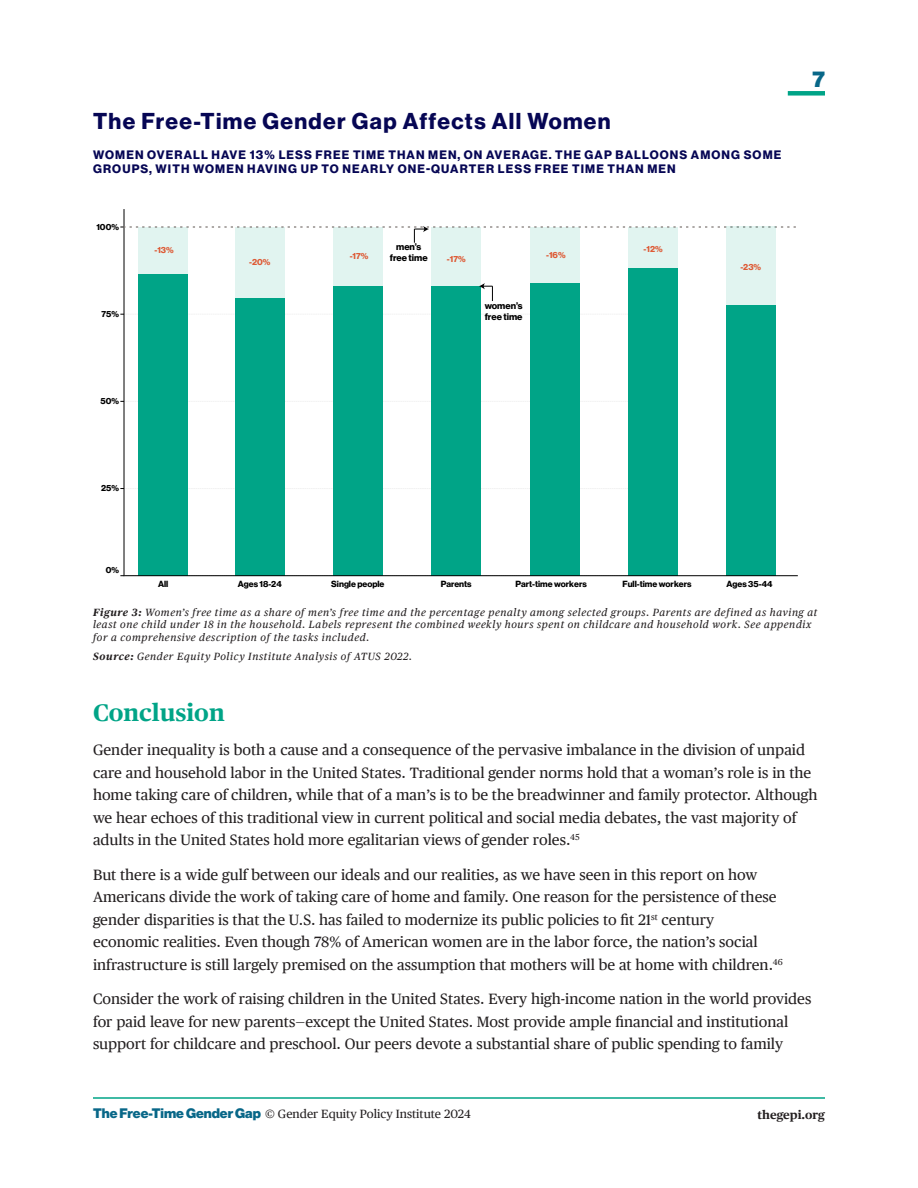
<style>
.page{position:relative;width:918px;height:1188px;background:#fff}
.page>*{position:absolute;margin:0;border:0;box-sizing:border-box;transform-origin:0 0}
.Body{font:700 24px "Publico Text LCG";color:#00a487}
.t1{font:700 22.5px "Neue Haas Display";letter-spacing:.06em;color:#060654}
.t2{font:900 22.5px "Neue Haas Display";color:#086788}
.Body-2{font:15px/22.5px "Publico Text LCG";color:#231f20}
.t3{font:700 12px/14.4px "Neue Haas Display";letter-spacing:.09em;color:#060654}
.t4{font:12px "Publico Text LCG";color:#231f20}
.t5{font:700 12px "Publico Text LCG";color:#231f20}
.t6{font:italic 10.5px/12.6px "Publico Text LCG";letter-spacing:.06em;color:#231f20}
.t7{font:700 9.45px/11.2px "Neue Haas Display";color:#000}
.t8{font:700 8.7px "Neue Haas Display";color:#000}
.t9{font:700 8.7px "Neue Haas Display";color:#df5a35}
.s1{font-weight:700}
.s2{font-family:"Neue Haas Display";font-weight:900;font-size:13.5px;color:#086788}
</style>
<div class="page">
<hr style="left:93px;top:1097px;width:732px;height:2px;background:#00a487">
<div style="left:788px;top:91px;width:37px;height:5px;background:#00a487"></div>
<svg style="left:120px;top:488px;width:508px;height:1px"></svg>
<svg style="left:120px;top:401px;width:508px;height:1px"></svg>
<svg style="left:120px;top:575px;width:549px;height:2px"></svg>
<div style="left:726px;top:305px;width:49px;height:271px;background:#00a487"></div>
<div style="left:628px;top:268px;width:50px;height:308px;background:#00a487"></div>
<div style="left:530px;top:284px;width:50px;height:292px;background:#00a487"></div>
<div style="left:431px;top:286px;width:49px;height:290px;background:#00a487"></div>
<div style="left:333px;top:286px;width:50px;height:290px;background:#00a487"></div>
<div style="left:235px;top:298px;width:50px;height:278px;background:#00a487"></div>
<div style="left:138px;top:274px;width:50px;height:302px;background:#00a487"></div>
<div style="left:530px;top:227px;width:50px;height:57px;background:#e1f4f0"></div>
<div style="left:431px;top:243px;width:49px;height:43px;background:#e1f4f0"></div>
<div style="left:333px;top:227px;width:50px;height:59px;background:#e1f4f0"></div>
<div style="left:235px;top:227px;width:50px;height:71px;background:#e1f4f0"></div>
<div style="left:138px;top:227px;width:50px;height:47px;background:#e1f4f0"></div>
<hr style="left:125px;top:575px;width:672px;height:1px;background:#000">
<hr style="left:124px;top:210px;width:1px;height:366px;background:#000">
<div style="left:628px;top:227px;width:50px;height:41px;background:#e1f4f0"></div>
<svg style="left:479px;top:283px;width:14px;height:18px"></svg>
<div style="left:726px;top:226px;width:50px;height:81px;background:#e1f4f0"></div>
<svg style="left:120px;top:226px;width:676px;height:17px"></svg>
<p class="t1" style="left:93px;top:108px;width:519px">The Free-Time Gender Gap Affects All Women</p>
<p class="t3" style="left:93px;top:148px;width:690px">WOMEN OVERALL HAVE 13% LESS FREE TIME THAN MEN, ON AVERAGE. THE GAP BALLOONS AMONG SOME<br>GROUPS, WITH WOMEN HAVING UP TO NEARLY ONE-QUARTER LESS FREE TIME THAN MEN</p>
<p class="t8" style="left:96px;top:222px;width:24px">100%</p>
<p class="t8" style="left:101px;top:309px;width:19px">75%</p>
<p class="t8" style="left:100px;top:396px;width:20px">50%</p>
<p class="t9" style="left:155px;top:245px;width:21px">-13%</p>
<p class="t9" style="left:249px;top:257px;width:23px">-20%</p>
<p class="t9" style="left:350px;top:251px;width:20px">-17%</p>
<p class="t7" style="left:390px;top:241px;width:39px;text-align:center">men’s free time</p>
<p class="t9" style="left:447px;top:254px;width:20px">-17%</p>
<p class="t7" style="left:485px;top:300px;width:39px">women’s free time</p>
<p class="t9" style="left:546px;top:249px;width:21px">-16%</p>
<p class="t9" style="left:644px;top:244px;width:21px">-12%</p>
<p class="t9" style="left:740px;top:262px;width:22px">-23%</p>
<h2 class="t2" style="left:812px;top:66px;width:14px">7</h2>
<p class="t8" style="left:101px;top:483px;width:19px">25%</p>
<p class="t8" style="left:106px;top:565px;width:15px">0%</p>
<p class="t8" style="left:158px;top:578px;width:12px">All</p>
<p class="t8" style="left:238px;top:578px;width:45px">Ages 18-24</p>
<p class="t8" style="left:331px;top:578px;width:55px">Single people</p>
<p class="t8" style="left:441px;top:578px;width:33px">Parents</p>
<p class="t8" style="left:515px;top:578px;width:73px">Part-time workers</p>
<p class="t8" style="left:622px;top:578px;width:71px">Full-time workers</p>
<p class="t8" style="left:727px;top:578px;width:47px">Ages 35-44</p>
<p class="t6" style="left:93px;top:605px;width:726px"><span class="s1">Figure 3:</span> Women’s free time as a share of men’s free time and the percentage penalty among selected groups. Parents are defined as having at least one child under 18 in the household. Labels represent the combined weekly hours spent on childcare and household work. See appendix for a comprehensive description of the tasks included.</p>
<p class="t6" style="left:93px;top:650px;width:321px"><span class="s1">Source:</span> Gender Equity Policy Institute Analysis of ATUS 2022.</p>
<p class="Body" style="left:93px;top:694px;width:133px">Conclusion</p>
<p class="Body-2" style="left:93px;top:738px;width:726px">Gender inequality is both a cause and a consequence of the pervasive imbalance in the division of unpaid care and household labor in the United States. Traditional gender norms hold that a woman’s role is in the home taking care of children, while that of a man’s is to be the breadwinner and family protector. Although we hear echoes of this traditional view in current political and social media debates, the vast majority of adults in the United States hold more egalitarian views of gender roles.<sup>45</sup></p>
<p class="Body-2" style="left:93px;top:862px;width:691px">But there is a wide gulf between our ideals and our realities, as we have seen in this report on how Americans divide the work of taking care of home and family. One reason for the persistence of these gender disparities is that the U.S. has failed to modernize its public policies to fit 21<sup>st</sup> century economic realities. Even though 78% of American women are in the labor force, the nation’s social infrastructure is still largely premised on the assumption that mothers will be at home with children.<sup>46</sup></p>
<p class="Body-2" style="left:93px;top:987px;width:720px">Consider the work of raising children in the United States. Every high-income nation in the world provides for paid leave for new parents—except the United States. Most provide ample financial and institutional support for childcare and preschool. Our peers devote a substantial share of public spending to family</p>
<p class="t4" style="left:93px;top:1105px;width:379px"><span class="s2">The Free-Time Gender Gap</span> © Gender Equity Policy Institute 2024</p>
<p class="t5" style="left:758px;top:1105px;width:69px">thegepi.org</p>
</div>
